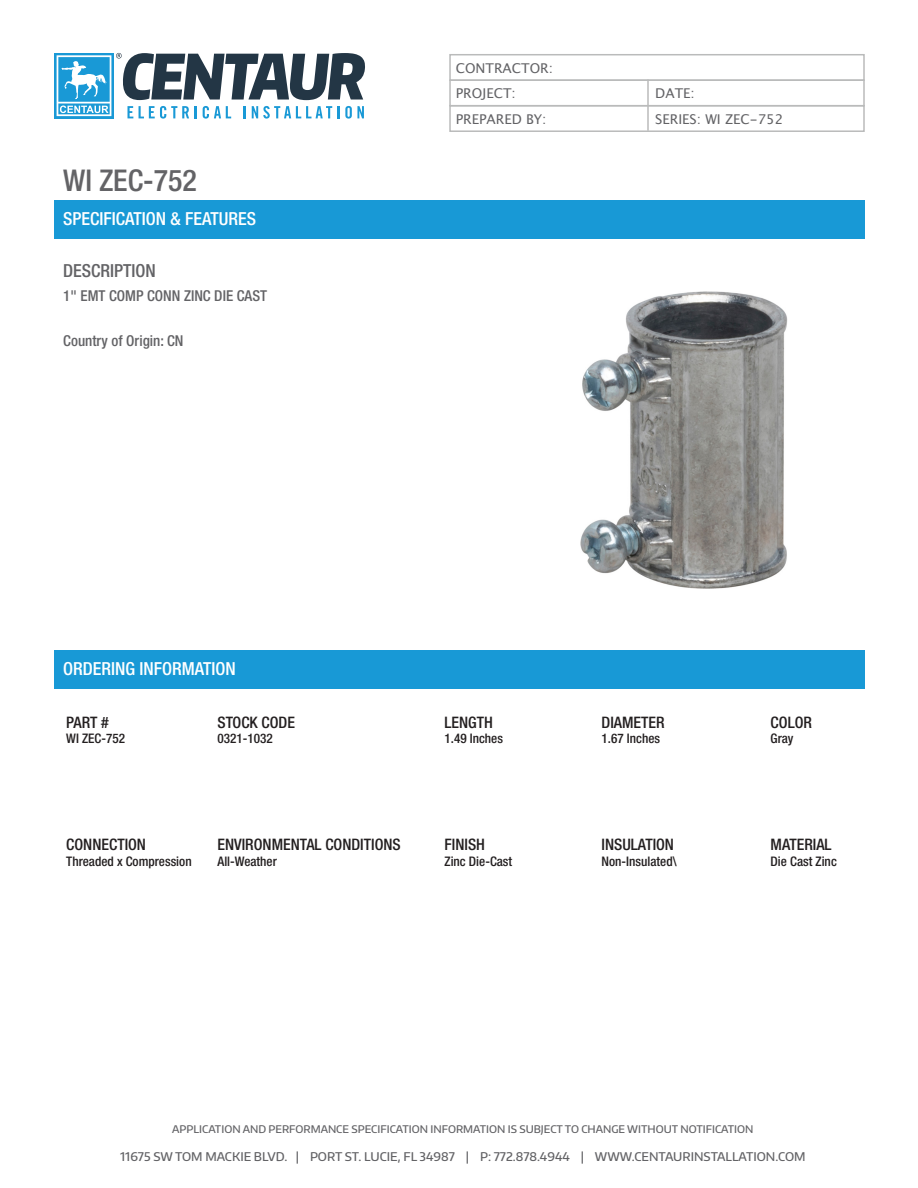
<style>
.page{position:relative;width:918px;height:1188px;background:#fff}
.page>*{position:absolute;margin:0;border:0;box-sizing:border-box;transform-origin:0 0}
.t1{font:500 condensed 30px "Helvetica Neue";color:#636366}
.t2{font:500 condensed 18px "Helvetica Neue";color:#fff}
.t3{font:500 condensed 18px "Helvetica Neue";color:#636366}
.t4{font:500 condensed 15.9px "Helvetica Neue";color:#231f20}
.t5{font:500 condensed 15px "Helvetica Neue";color:#636366}
.t6{font:13.5px "Lucida Grande";color:#636366}
.t7{font:500 condensed 13.2px "Helvetica Neue";color:#231f20}
.t8{font:500 12px "Encode Sans Normal";color:#636366}
.t9{font:500 10.5px "Encode Sans Normal";color:#636366}
</style>
<div class="page">
<svg style="left:54px;top:53px;width:3px;height:65px"></svg>
<svg style="left:57px;top:53px;width:308px;height:65px"></svg>
<div style="left:449px;top:54px;width:416px;height:27px;border:2px solid #babbbb"></div>
<div style="left:449px;top:79px;width:416px;height:27px;border:2px solid #babbbb"></div>
<hr style="left:647px;top:80px;width:2px;height:25px;background:#babbbb">
<div style="left:449px;top:105px;width:416px;height:27px;border:2px solid #babbbb"></div>
<hr style="left:647px;top:106px;width:2px;height:24px;background:#babbbb">
<div style="left:54px;top:200px;width:811px;height:39px;background:#1899d6"></div>
<div style="left:54px;top:650px;width:811px;height:39px;background:#1899d6"></div>
<img style="left:580px;top:292px;width:208px;height:297px">
<p class="t1" style="left:63px;top:163px;width:135px">WI ZEC-752</p>
<p class="t2" style="left:63px;top:208px;width:195px">SPECIFICATION &amp; FEATURES</p>
<p class="t3" style="left:63px;top:260px;width:94px">DESCRIPTION</p>
<p class="t5" style="left:63px;top:286px;width:205px">1" EMT COMP CONN ZINC DIE CAST</p>
<p class="t5" style="left:63px;top:331px;width:122px">Country of Origin: CN</p>
<p class="t6" style="left:456px;top:60px;width:99px">CONTRACTOR:</p>
<p class="t6" style="left:456px;top:86px;width:62px">PROJECT:</p>
<p class="t6" style="left:655px;top:86px;width:41px">DATE:</p>
<p class="t6" style="left:456px;top:111px;width:92px">PREPARED BY:</p>
<p class="t6" style="left:655px;top:111px;width:130px">SERIES: WI ZEC-752</p>
<p class="t2" style="left:63px;top:658px;width:174px">ORDERING INFORMATION</p>
<p class="t4" style="left:66px;top:712px;width:44px">PART #</p>
<p class="t7" style="left:66px;top:731px;width:60px">WI ZEC-752</p>
<p class="t4" style="left:217px;top:712px;width:79px">STOCK CODE</p>
<p class="t7" style="left:217px;top:731px;width:57px">0321-1032</p>
<p class="t4" style="left:445px;top:712px;width:50px">LENGTH</p>
<p class="t7" style="left:445px;top:731px;width:60px">1.49 Inches</p>
<p class="t4" style="left:602px;top:712px;width:65px">DIAMETER</p>
<p class="t7" style="left:602px;top:731px;width:60px">1.67 Inches</p>
<p class="t4" style="left:771px;top:712px;width:43px">COLOR</p>
<p class="t7" style="left:771px;top:731px;width:24px">Gray</p>
<p class="t4" style="left:66px;top:835px;width:81px">CONNECTION</p>
<p class="t7" style="left:66px;top:854px;width:127px">Threaded x Compression</p>
<p class="t4" style="left:217px;top:835px;width:185px">ENVIRONMENTAL CONDITIONS</p>
<p class="t7" style="left:217px;top:854px;width:61px">All-Weather</p>
<p class="t4" style="left:445px;top:835px;width:42px">FINISH</p>
<p class="t7" style="left:445px;top:854px;width:69px">Zinc Die-Cast</p>
<p class="t4" style="left:602px;top:835px;width:74px">INSULATION</p>
<p class="t7" style="left:602px;top:854px;width:77px">Non-Insulated\</p>
<p class="t4" style="left:771px;top:835px;width:63px">MATERIAL</p>
<p class="t7" style="left:771px;top:854px;width:68px">Die Cast Zinc</p>
<p class="t9" style="left:172px;top:1122px;width:583px">APPLICATION AND PERFORMANCE SPECIFICATION INFORMATION IS SUBJECT TO CHANGE WITHOUT NOTIFICATION</p>
<p class="t8" style="left:120px;top:1149px;width:687px">11675 SW TOM MACKIE BLVD. | PORT ST. LUCIE, FL 34987 | P: 772.878.4944 | WWW.CENTAURINSTALLATION.COM</p>
</div>
